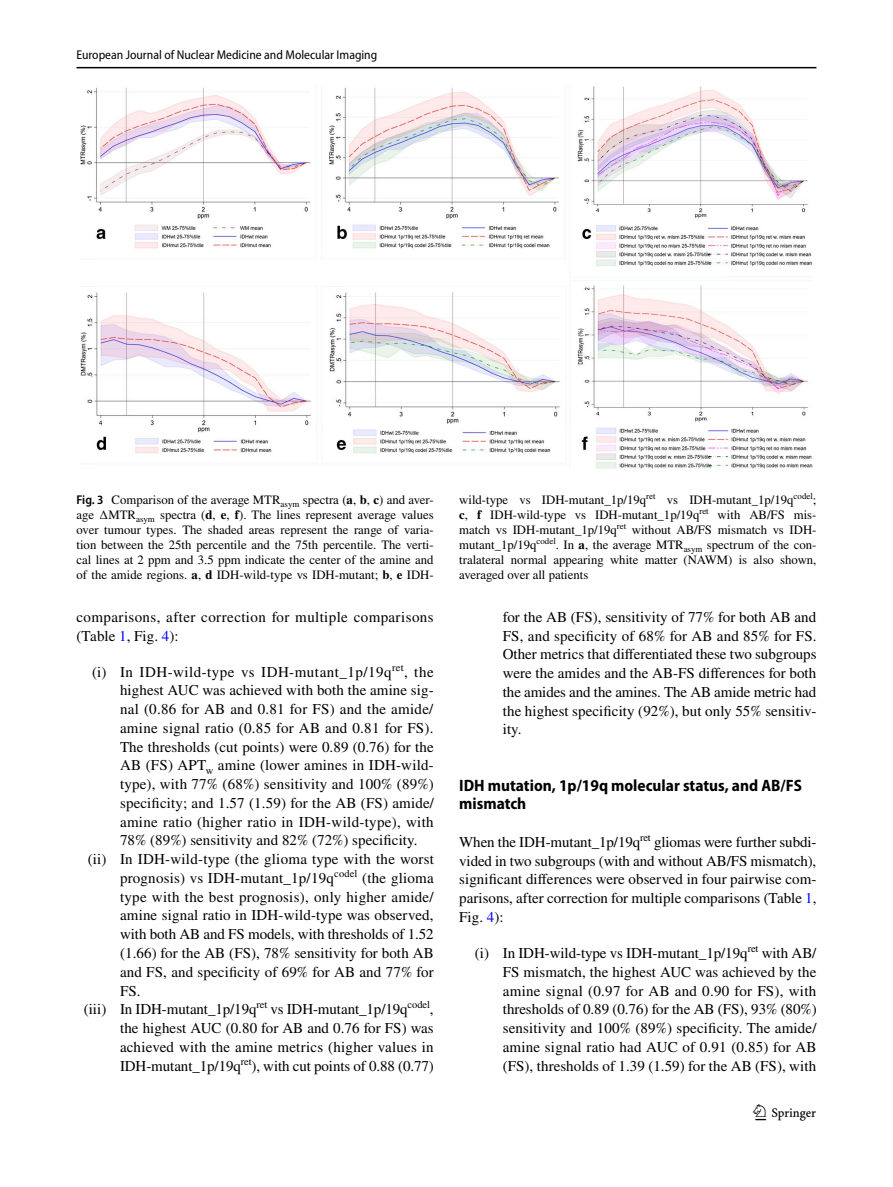
<style>
.page{position:relative;width:893px;height:1187px;background:#fff}
.page>*{position:absolute;margin:0;border:0;box-sizing:border-box;transform-origin:0 0}
.t1{font:22.5px "Springnew Regular 3";color:#000}
.t2{font:700 semi-condensed 16.5px/18.8px "Myriad Pro";color:#000}
.t3{font:15px/18.8px "STIX";letter-spacing:.01em;color:#000;text-align:justify}
.t4{font:15px "STIX";letter-spacing:.03em;color:#000}
.t5{font:12.75px/15px "STIX";color:#000;text-align:justify}
.t6{font:semi-condensed 12.75px "Myriad Pro";color:#000}
.s1{font-family:"Myriad Pro";font-weight:600;font-stretch:semi-condensed}
.s2{font-weight:700}
.s3{color:#00f}
</style>
<div class="page">
<hr style="left:77px;top:67px;width:739px;height:1px;background:#000">
<img style="left:81px;top:87px;width:731px;height:382px">
<p class="t6" style="left:77px;top:48px;width:302px">European Journal of Nuclear Medicine and Molecular Imaging</p>
<p class="t5" style="left:77px;top:493px;width:359px"><span class="s1">Fig. 3</span> Comparison of the average MTR<sub>asym</sub> spectra (<span class="s2">a</span>, <span class="s2">b</span>, <span class="s2">c</span>) and aver&shy;age ∆MTR<sub>asym</sub> spectra (<span class="s2">d</span>, <span class="s2">e</span>, <span class="s2">f</span>). The lines represent average values over tumour types. The shaded areas represent the range of varia&shy;tion between the 25th percentile and the 75th percentile. The verti&shy;cal lines at 2 ppm and 3.5 ppm indicate the center of the amine and of the amide regions. <span class="s2">a</span>, <span class="s2">d</span> IDH-wild-type vs IDH-mutant; <span class="s2">b</span>, <span class="s2">e</span> IDH-</p>
<p class="t5" style="left:459px;top:493px;width:359px">wild-type vs IDH-mutant_1p/19q<sup>ret</sup> vs IDH-mutant_1p/19q<sup>codel</sup>; <span class="s2">c</span>, <span class="s2">f</span> IDH-wild-type vs IDH-mutant_1p/19q<sup>ret</sup> with AB/FS mis&shy;match vs IDH-mutant_1p/19q<sup>ret</sup> without AB/FS mismatch vs IDH&shy;mutant_1p/19q<sup>codel</sup>. In <span class="s2">a</span>, the average MTR<sub>asym</sub> spectrum of the con&shy;tralateral normal appearing white matter (NAWM) is also shown, averaged over all patients</p>
<p class="t3" style="left:77px;top:608px;width:359px">comparisons, after correction for multiple comparisons (Table <span class="s3">1</span>, Fig. <span class="s3">4</span>):</p>
<p class="t4" style="left:92px;top:661px;width:343px">(i) In IDH-wild-type vs IDH-mutant_1p/19q<sup>ret</sup>, the</p>
<p class="t3" style="left:120px;top:682px;width:315px">highest AUC was achieved with both the amine sig-</p>
<p class="t3" style="left:120px;top:700px;width:315px">nal (0.86 for AB and 0.81 for FS) and the amide/</p>
<p class="t3" style="left:120px;top:719px;width:315px">amine signal ratio (0.85 for AB and 0.81 for FS).</p>
<p class="t3" style="left:120px;top:738px;width:315px">The thresholds (cut points) were 0.89 (0.76) for the</p>
<p class="t3" style="left:120px;top:757px;width:315px">AB (FS) APT<sub>w</sub> amine (lower amines in IDH-wild-</p>
<p class="t3" style="left:120px;top:775px;width:315px">type), with 77% (68%) sensitivity and 100% (89%)</p>
<p class="t3" style="left:120px;top:794px;width:315px">specificity; and 1.57 (1.59) for the AB (FS) amide/</p>
<p class="t3" style="left:120px;top:813px;width:315px">amine ratio (higher ratio in IDH-wild-type), with</p>
<p class="t3" style="left:120px;top:832px;width:299px">78% (89%) sensitivity and 82% (72%) specificity.</p>
<p class="t3" style="left:88px;top:850px;width:347px">(ii) In IDH-wild-type (the glioma type with the worst</p>
<p class="t3" style="left:120px;top:869px;width:315px">prognosis) vs IDH-mutant_1p/19q<sup>codel</sup> (the glioma</p>
<p class="t3" style="left:120px;top:888px;width:315px">type with the best prognosis), only higher amide/</p>
<p class="t3" style="left:120px;top:907px;width:315px">amine signal ratio in IDH-wild-type was observed,</p>
<p class="t3" style="left:120px;top:925px;width:315px">with both AB and FS models, with thresholds of 1.52</p>
<p class="t3" style="left:120px;top:944px;width:315px">(1.66) for the AB (FS), 78% sensitivity for both AB</p>
<p class="t3" style="left:120px;top:963px;width:315px">and FS, and specificity of 69% for AB and 77% for</p>
<p class="t3" style="left:120px;top:982px;width:22px">FS.</p>
<p class="t3" style="left:84px;top:1000px;width:352px">(iii) In IDH-mutant_1p/19q<sup>ret</sup> vs IDH-mutant_1p/19q<sup>codel</sup>,</p>
<p class="t3" style="left:120px;top:1019px;width:315px">the highest AUC (0.80 for AB and 0.76 for FS) was</p>
<p class="t3" style="left:120px;top:1038px;width:315px">achieved with the amine metrics (higher values in</p>
<p class="t3" style="left:120px;top:1057px;width:315px">IDH-mutant_1p/19q<sup>ret</sup>), with cut points of 0.88 (0.77)</p>
<p class="t3" style="left:503px;top:608px;width:315px">for the AB (FS), sensitivity of 77% for both AB and FS, and specificity of 68% for AB and 85% for FS.<br>Other metrics that differentiated these two subgroups were the amides and the AB-FS differences for both the amides and the amines. The AB amide metric had the highest specificity (92%), but only 55% sensitiv&shy;ity.</p>
<p class="t2" style="left:459px;top:775px;width:344px">IDH mutation, 1p/19q molecular status, and AB/FS mismatch</p>
<p class="t3" style="left:459px;top:833px;width:359px">When the IDH-mutant_1p/19q<sup>ret</sup> gliomas were further subdi&shy;vided in two subgroups (with and without AB/FS mismatch), significant differences were observed in four pairwise com&shy;parisons, after correction for multiple comparisons (Table <span class="s3">1</span>, Fig. <span class="s3">4</span>):</p>
<p class="t3" style="left:503px;top:944px;width:315px;text-indent:-28px">(i) In IDH-wild-type vs IDH-mutant_1p/19q<sup>ret</sup> with AB/ FS mismatch, the highest AUC was achieved by the amine signal (0.97 for AB and 0.90 for FS), with thresholds of 0.89 (0.76) for the AB (FS), 93% (80%) sensitivity and 100% (89%) specificity. The amide/ amine signal ratio had AUC of 0.91 (0.85) for AB (FS), thresholds of 1.39 (1.59) for the AB (FS), with</p>
<h1 class="t1" style="left:755px;top:1104px;width:62px">1 3</h1>
</div>
